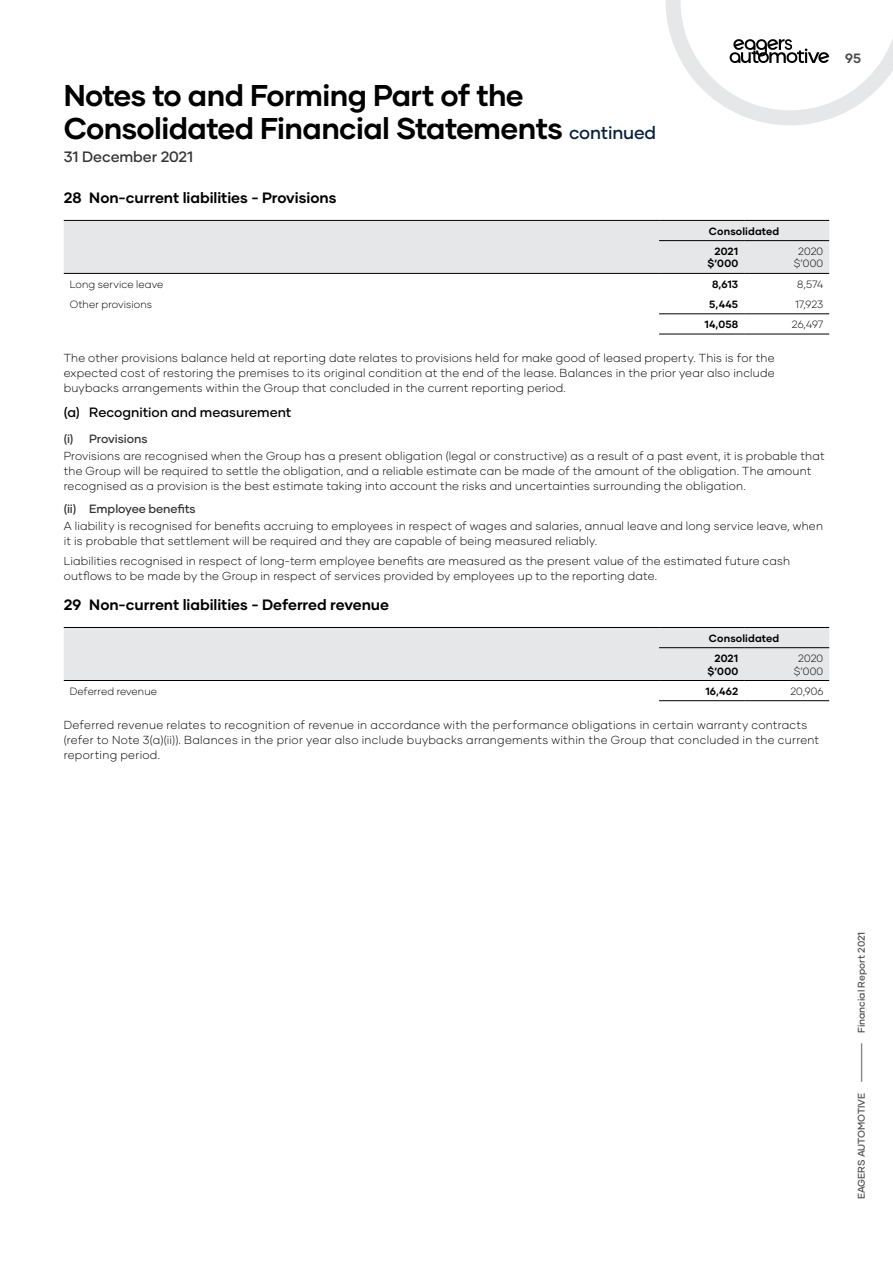
<style>
.page{position:relative;width:893px;height:1263px;background:#fff}
.page>*{position:absolute;margin:0;border:0;box-sizing:border-box;transform-origin:0 0}
.t1{font:700 30px/33px "Gilmer";letter-spacing:-.02em;color:#000}
.t2{font:700 15px "Gilmer";letter-spacing:-.005em;color:#000}
.t3{font:500 15px "Gilmer";letter-spacing:-.005em;color:#333}
.t4{font:500 13.5px "Gilmer";color:#000}
.t5{font:700 13.5px "Gilmer";color:#4d4d4d}
.t6{font:500 12px "Gilmer";letter-spacing:-.005em;color:#333}
.t7{font:300 11.7px/15px "Gilmer";letter-spacing:.015em;color:#000}
.t8{font:300 10.5px/12.6px "Gilmer";letter-spacing:.005em;color:#000;text-align:center}
.t9{font:700 10.5px/20.2px "Gilmer";letter-spacing:.01em;color:#000}
.t10{font:500 9.75px "Gilmer";color:#4d4d4d}
.s1{font-weight:500;font-size:18px;color:#07203e}
</style>
<div class="page">
<div style="left:64px;top:221px;width:765px;height:52px;background:#e6e7e8"></div>
<svg style="left:659px;top:313px;width:170px;height:21px"></svg>
<hr style="left:64px;top:220px;width:595px;height:1px;background:#000">
<hr style="left:64px;top:273px;width:595px;height:1px;background:#000">
<hr style="left:659px;top:273px;width:85px;height:1px;background:#000">
<hr style="left:744px;top:273px;width:85px;height:1px;background:#000">
<hr style="left:659px;top:220px;width:85px;height:1px;background:#000">
<hr style="left:744px;top:220px;width:85px;height:1px;background:#000">
<hr style="left:659px;top:240px;width:85px;height:1px;background:#000">
<hr style="left:744px;top:240px;width:85px;height:1px;background:#000">
<hr style="left:659px;top:334px;width:85px;height:1px;background:#000">
<hr style="left:744px;top:334px;width:85px;height:1px;background:#000">
<hr style="left:659px;top:314px;width:85px;height:1px;background:#000">
<hr style="left:744px;top:314px;width:85px;height:1px;background:#000">
<div style="left:64px;top:628px;width:765px;height:52px;background:#e6e7e8"></div>
<hr style="left:64px;top:627px;width:595px;height:1px;background:#000">
<hr style="left:64px;top:680px;width:595px;height:1px;background:#000">
<hr style="left:659px;top:627px;width:85px;height:1px;background:#000">
<hr style="left:744px;top:627px;width:85px;height:1px;background:#000">
<hr style="left:659px;top:700px;width:85px;height:1px;background:#000">
<hr style="left:744px;top:700px;width:85px;height:1px;background:#000">
<hr style="left:659px;top:647px;width:85px;height:1px;background:#000">
<hr style="left:744px;top:647px;width:85px;height:1px;background:#000">
<hr style="left:659px;top:680px;width:85px;height:1px;background:#000">
<hr style="left:744px;top:680px;width:85px;height:1px;background:#000">
<svg style="left:666px;top:0;width:227px;height:125px"></svg>
<h1 class="t1" style="left:64px;top:79px;width:594px">Notes to and Forming Part of the<br>Consolidated Financial Statements <span class="s1">continued</span></h1>
<p class="t3" style="left:64px;top:147px;width:131px">31 December 2021</p>
<p class="t2" style="left:64px;top:189px;width:274px">28 Non-current liabilities - Provisions</p>
<p class="t9" style="left:714px;top:221px;width:66px;text-indent:-5px">Consolidated<br>2021</p>
<p class="t9" style="left:707px;top:254px;width:32px">$’000</p>
<p class="t8" style="left:794px;top:245px;width:31px">2020 $’000</p>
<p class="t8" style="left:70px;top:278px;width:95px">Long service leave</p>
<p class="t9" style="left:712px;top:274px;width:28px">8,613</p>
<p class="t8" style="left:797px;top:278px;width:28px">8,574</p>
<p class="t8" style="left:70px;top:298px;width:84px">Other provisions</p>
<p class="t9" style="left:709px;top:294px;width:30px">5,445</p>
<p class="t8" style="left:795px;top:298px;width:30px">17,923</p>
<p class="t9" style="left:704px;top:314px;width:35px">14,058</p>
<p class="t8" style="left:792px;top:318px;width:33px">26,497</p>
<p class="t7" style="left:64px;top:350px;width:712px;text-align:justify">The other provisions balance held at reporting date relates to provisions held for make good of leased property. This is for the expected cost of restoring the premises to its original condition at the end of the lease. Balances in the prior year also include buybacks arrangements within the Group that concluded in the current reporting period.</p>
<p class="t4" style="left:64px;top:404px;width:229px">(a) Recognition and measurement</p>
<p class="t6" style="left:64px;top:431px;width:85px">(i) Provisions</p>
<p class="t7" style="left:64px;top:448px;width:762px">Provisions are recognised when the Group has a present obligation (legal or constructive) as a result of a past event, it is probable that the Group will be required to settle the obligation, and a reliable estimate can be made of the amount of the obligation. The amount recognised as a provision is the best estimate taking into account the risks and uncertainties surrounding the obligation.</p>
<p class="t6" style="left:64px;top:501px;width:134px">(ii) Employee benefits</p>
<p class="t7" style="left:64px;top:518px;width:761px">A liability is recognised for benefits accruing to employees in respect of wages and salaries, annual leave and long service leave, when it is probable that settlement will be required and they are capable of being measured reliably.</p>
<p class="t7" style="left:64px;top:553px;width:728px">Liabilities recognised in respect of long-term employee benefits are measured as the present value of the estimated future cash outflows to be made by the Group in respect of services provided by employees up to the reporting date.</p>
<p class="t2" style="left:64px;top:596px;width:327px">29 Non-current liabilities - Deferred revenue</p>
<p class="t9" style="left:714px;top:628px;width:66px;text-indent:-5px">Consolidated<br>2021</p>
<p class="t9" style="left:707px;top:661px;width:32px">$’000</p>
<p class="t8" style="left:794px;top:652px;width:31px">2020 $’000</p>
<p class="t8" style="left:70px;top:685px;width:89px">Deferred revenue</p>
<p class="t9" style="left:705px;top:681px;width:34px">16,462</p>
<p class="t8" style="left:790px;top:685px;width:34px">20,906</p>
<p class="t7" style="left:64px;top:717px;width:757px">Deferred revenue relates to recognition of revenue in accordance with the performance obligations in certain warranty contracts (refer to Note 3(a)(ii)). Balances in the prior year also include buybacks arrangements within the Group that concluded in the current reporting period.</p>
<p class="t5" style="left:845px;top:50px;width:17px">95</p>
<p class="t10" style="left:855px;top:1199px;width:269px;rotate:-90deg">EAGERS AUTOMOTIVE — Financial Report 2021</p>
</div>
